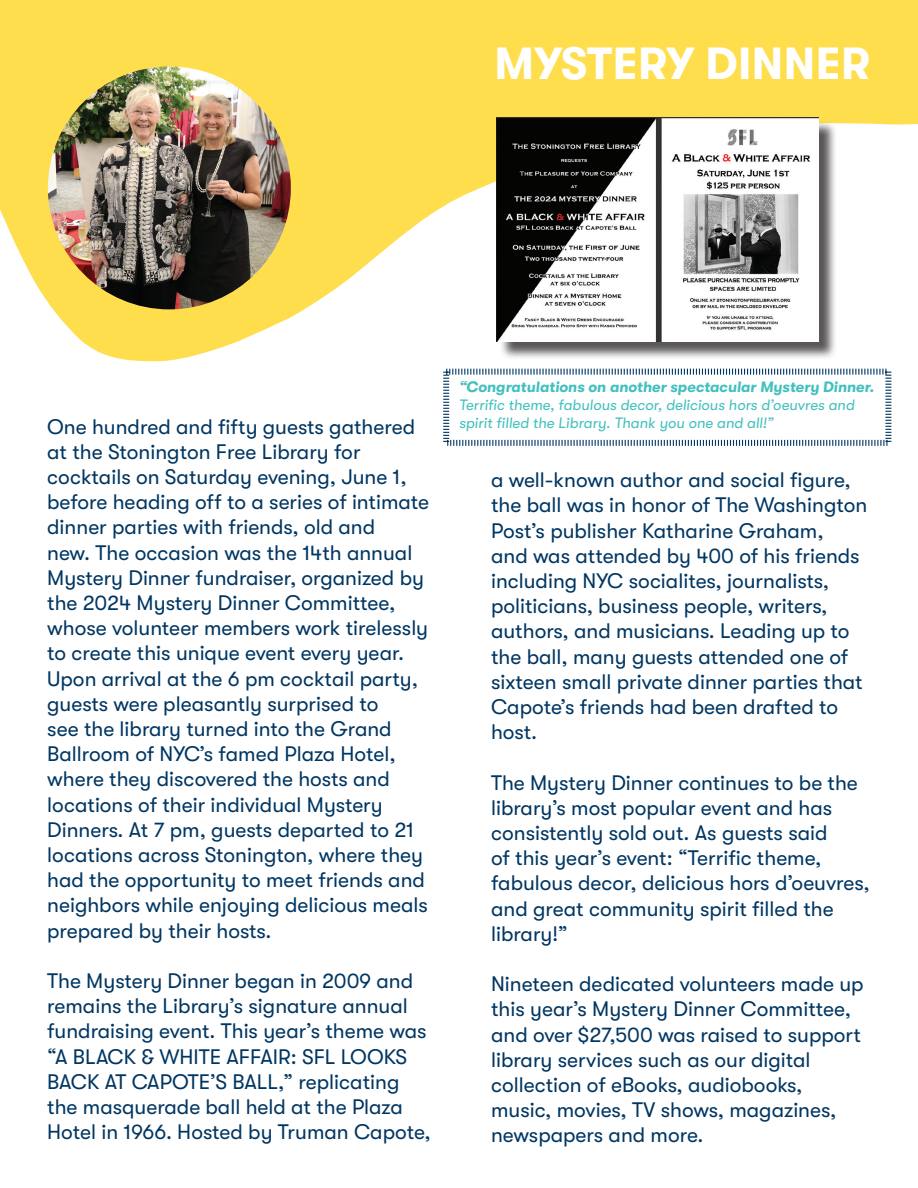
<style>
.page{position:relative;width:918px;height:1188px;background:#fff}
.page>*{position:absolute;margin:0;border:0;box-sizing:border-box;transform-origin:0 0}
.t1{font:700 45px "GT Walsheim";letter-spacing:.01em;color:#fff}
.t2{font:21px/25.2px "GT Walsheim";color:#003662}
.t3{font:italic 15px/18px "GT Walsheim";color:#42c0bd}
.s1{font-weight:700}
</style>
<div class="page">
<svg style="left:0;top:0;width:918px;height:362px;fill:#ffde4e"></svg>
<img style="left:48px;top:66px;width:243px;height:243px;border-radius:121px">
<div style="left:499px;top:120px;width:339px;height:240px;background:#231f20;opacity:.75"></div>
<img style="left:497px;top:118px;width:322px;height:223px">
<svg style="left:443px;top:368px;width:449px;height:78px"></svg>
<p class="t1" style="left:495px;top:38px;width:377px">MYSTERY DINNER</p>
<p class="t2" style="left:47px;top:414px;width:383px">One hundred and fifty guests gathered at the Stonington Free Library for cocktails on Saturday evening, June 1, before heading off to a series of intimate dinner parties with friends, old and<br>new. The occasion was the 14th annual Mystery Dinner fundraiser, organized by the 2024 Mystery Dinner Committee, whose volunteer members work tirelessly to create this unique event every year.</p>
<p class="t2" style="left:47px;top:666px;width:382px">Upon arrival at the 6 pm cocktail party, guests were pleasantly surprised to<br>see the library turned into the Grand Ballroom of NYC’s famed Plaza Hotel, where they discovered the hosts and locations of their individual Mystery Dinners. At 7 pm, guests departed to 21 locations across Stonington, where they had the opportunity to meet friends and neighbors while enjoying delicious meals prepared by their hosts.</p>
<p class="t2" style="left:47px;top:968px;width:385px">The Mystery Dinner began in 2009 and remains the Library’s signature annual fundraising event. This year’s theme was “A BLACK &amp; WHITE AFFAIR: SFL LOOKS BACK AT CAPOTE’S BALL,” replicating the masquerade ball held at the Plaza Hotel in 1966. Hosted by Truman Capote,</p>
<p class="t3" style="left:459px;top:378px;width:417px"><span class="s1">“Congratulations on another spectacular Mystery Dinner.<br></span>Terrific theme, fabulous decor, delicious hors d’oeuvres and spirit filled the Library. Thank you one and all!”</p>
<p class="t2" style="left:491px;top:467px;width:378px">a well-known author and social figure, the ball was in honor of The Washington Post’s publisher Katharine Graham,<br>and was attended by 400 of his friends including NYC socialites, journalists, politicians, business people, writers, authors, and musicians. Leading up to the ball, many guests attended one of sixteen small private dinner parties that Capote’s friends had been drafted to host.</p>
<p class="t2" style="left:491px;top:770px;width:380px">The Mystery Dinner continues to be the library’s most popular event and has consistently sold out. As guests said<br>of this year’s event: “Terrific theme, fabulous decor, delicious hors d’oeuvres, and great community spirit filled the library!”</p>
<p class="t2" style="left:491px;top:971px;width:374px">Nineteen dedicated volunteers made up this year’s Mystery Dinner Committee, and over $27,500 was raised to support library services such as our digital collection of eBooks, audiobooks, music, movies, TV shows, magazines, newspapers and more.</p>
</div>
